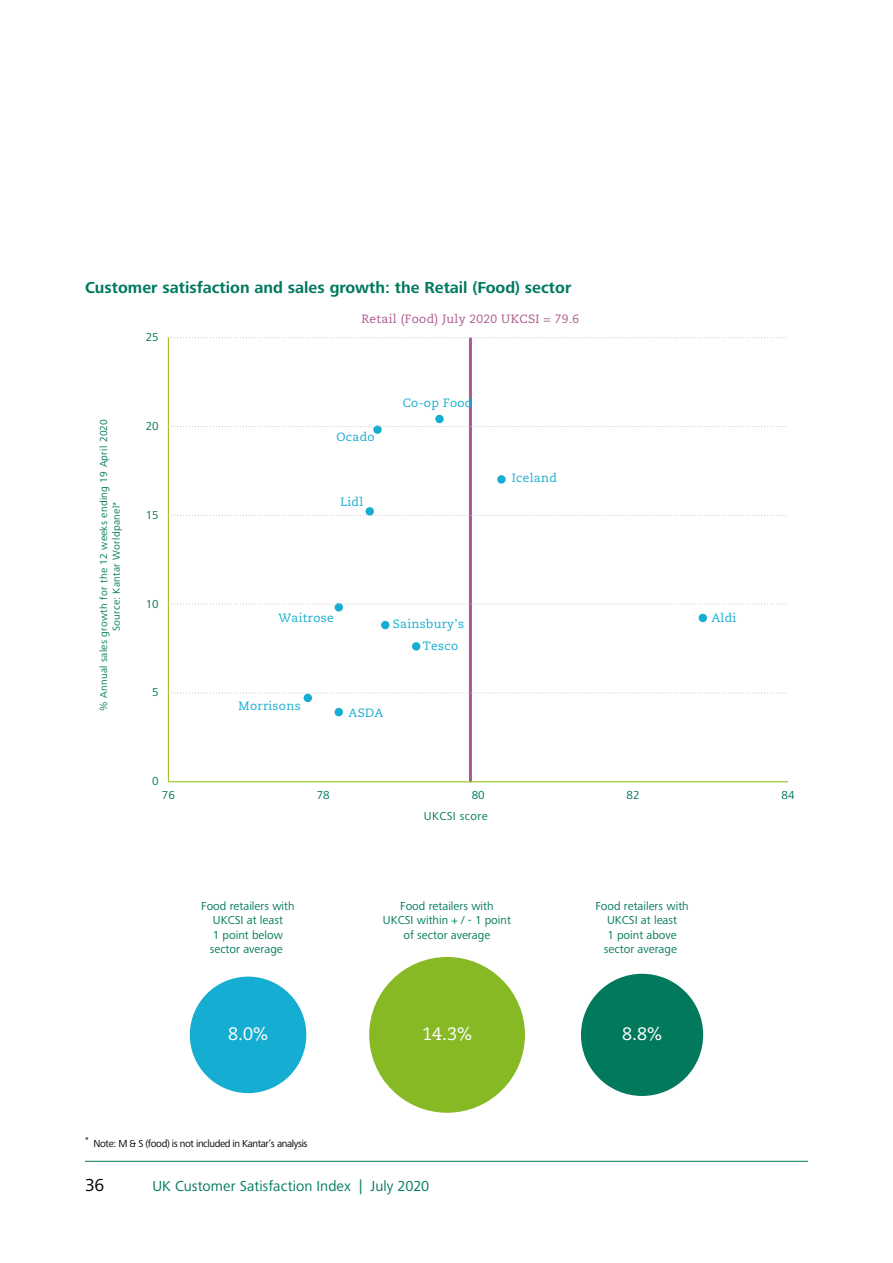
<style>
.page{position:relative;width:893px;height:1263px;background:#fff}
.page>*{position:absolute;margin:0;border:0;box-sizing:border-box;transform-origin:0 0}
.t1{font:18px "Caecilia LT Std";color:#fff}
.t2{font:18px "Frutiger Next Pro";color:#000}
.t3{font:700 16.5px "Frutiger Next Pro";color:#00795d}
.t4{font:15px "Frutiger Next Pro";letter-spacing:.005em;color:#00795d}
.t5{font:12px/14.4px "Frutiger Next Pro";color:#00795d;text-align:center}
.t6{font:12px "Caecilia LT Std";letter-spacing:.03em;color:#15add1}
.t7{font:12px "Caecilia LT Std";letter-spacing:.03em;color:#ac598d}
.t8{font:12px "Frutiger Next Pro";letter-spacing:.03em;color:#00795d}
.t9{font:10.5px/12.6px "Frutiger Next Pro";letter-spacing:.03em;color:#00795d;text-align:center}
.t10{font:10.5px "Frutiger Next Pro";letter-spacing:-.035em;color:#000}
</style>
<div class="page">
<hr style="left:85px;top:1161px;width:723px;height:1px;background:#00795d">
<hr style="left:469px;top:339px;width:3px;height:442px;background:#ac598d">
<hr style="left:168px;top:781px;width:620px;height:1px;background:#95c11f">
<hr style="left:168px;top:338px;width:1px;height:444px;background:#95c11f">
<div style="left:304px;top:694px;width:8px;height:8px;background:#15add1;border-radius:50%"></div>
<div style="left:335px;top:603px;width:8px;height:8px;background:#15add1;border-radius:50%"></div>
<div style="left:381px;top:621px;width:8px;height:8px;background:#15add1;border-radius:50%"></div>
<div style="left:412px;top:642px;width:8px;height:9px;background:#15add1;border-radius:50%"></div>
<div style="left:335px;top:708px;width:8px;height:8px;background:#15add1;border-radius:50%"></div>
<div style="left:366px;top:507px;width:8px;height:9px;background:#15add1;border-radius:50%"></div>
<div style="left:373px;top:425px;width:9px;height:9px;background:#15add1;border-radius:50%"></div>
<div style="left:435px;top:415px;width:9px;height:8px;background:#15add1;border-radius:50%"></div>
<div style="left:497px;top:475px;width:9px;height:9px;background:#15add1;border-radius:50%"></div>
<div style="left:699px;top:614px;width:8px;height:8px;background:#15add1;border-radius:50%"></div>
<svg style="left:168px;top:692px;width:618px;height:1px"></svg>
<svg style="left:168px;top:604px;width:618px;height:1px"></svg>
<svg style="left:168px;top:515px;width:618px;height:1px"></svg>
<svg style="left:168px;top:426px;width:618px;height:1px"></svg>
<svg style="left:168px;top:337px;width:618px;height:1px"></svg>
<div style="left:581px;top:974px;width:122px;height:122px;background:#00795d;border-radius:50%"></div>
<div style="left:369px;top:957px;width:156px;height:156px;background:#87b925;border-radius:50%"></div>
<div style="left:190px;top:976px;width:116px;height:117px;background:#15add1;border-radius:50%"></div>
<h2 class="t3" style="left:85px;top:278px;width:488px">Customer satisfaction and sales growth: the Retail (Food) sector</h2>
<p class="t9" style="left:97px;top:711px;width:294px;rotate:-90deg">% Annual sales growth for the 12 weeks ending 19 April 2020<br>Source: Kantar Worldpanel*</p>
<p class="t5" style="left:146px;top:330px;width:15px">25</p>
<p class="t5" style="left:146px;top:419px;width:15px">20</p>
<p class="t5" style="left:146px;top:507px;width:15px">15</p>
<p class="t5" style="left:146px;top:596px;width:15px">10</p>
<p class="t5" style="left:152px;top:685px;width:8px">5</p>
<p class="t5" style="left:152px;top:774px;width:8px">0</p>
<p class="t7" style="left:361px;top:312px;width:219px">Retail (Food) July 2020 UKCSI = 79.6</p>
<p class="t6" style="left:336px;top:430px;width:40px">Ocado</p>
<p class="t6" style="left:341px;top:494px;width:24px">Lidl</p>
<p class="t6" style="left:403px;top:396px;width:71px">Co-op Food</p>
<p class="t6" style="left:512px;top:471px;width:47px">Iceland</p>
<p class="t6" style="left:278px;top:611px;width:57px">Waitrose</p>
<p class="t6" style="left:711px;top:611px;width:26px">Aldi</p>
<p class="t6" style="left:393px;top:617px;width:73px">Sainsbury's</p>
<p class="t6" style="left:239px;top:699px;width:64px">Morrisons</p>
<p class="t6" style="left:348px;top:706px;width:37px">ASDA</p>
<p class="t6" style="left:423px;top:639px;width:37px">Tesco</p>
<p class="t5" style="left:162px;top:788px;width:15px">76</p>
<p class="t5" style="left:317px;top:788px;width:15px">78</p>
<p class="t5" style="left:472px;top:788px;width:15px">80</p>
<p class="t5" style="left:627px;top:788px;width:15px">82</p>
<p class="t5" style="left:781px;top:788px;width:15px">84</p>
<p class="t8" style="left:424px;top:809px;width:65px">UKCSI score</p>
<p class="t5" style="left:201px;top:899px;width:95px">Food retailers with<br>UKCSI at least<br>1 point below sector average</p>
<p class="t5" style="left:383px;top:899px;width:130px">Food retailers with<br>UKCSI within + / - 1 point of sector average</p>
<p class="t5" style="left:595px;top:899px;width:95px">Food retailers with<br>UKCSI at least<br>1 point above sector average</p>
<h1 class="t1" style="left:228px;top:1023px;width:42px">8.0%</h1>
<h1 class="t1" style="left:422px;top:1023px;width:52px">14.3%</h1>
<h1 class="t1" style="left:622px;top:1023px;width:42px">8.8%</h1>
<p class="t10" style="left:85px;top:1138px;width:224px"><sup>*</sup> Note: M &amp; S (food) is not included in Kantar’s analysis</p>
<h1 class="t2" style="left:85px;top:1175px;width:21px">36</h1>
<p class="t4" style="left:152px;top:1177px;width:278px">UK Customer Satisfaction Index | July 2020</p>
</div>
